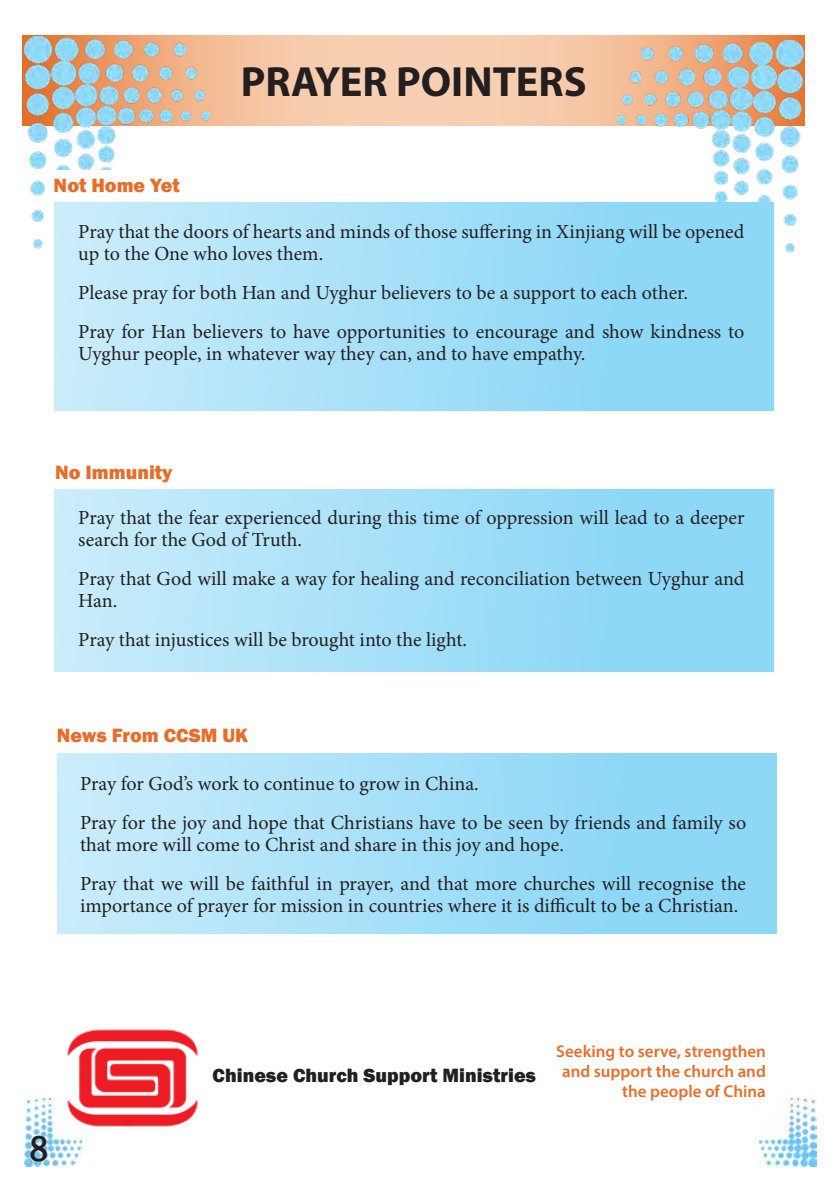
<style>
.page{position:relative;width:840px;height:1191px;background:#fff}
.page>*{position:absolute;margin:0;border:0;box-sizing:border-box;transform-origin:0 0}
.Heading{font:700 42.4px "Myriad Pro";color:#231f20}
.A5_Basic_Paragraph{font:500 condensed 36.8px "Franklin Gothic";color:#231f20}
.Prayer_Points{font:20px/22px "Minion Pro";letter-spacing:-.005em;color:#231f20}
.Text_Body{font:800 19.8px "Franklin Gothic";color:#e56e2a}
.Text_Body-2{font:800 19.8px "Franklin Gothic";color:#231f20}
.Text_Body-3{font:600 17px/19.8px "Myriad Pro";color:#e56e2a;text-align:right}
</style>
<div class="page">
<svg style="left:23px;top:35px;width:781px;height:90px;background:#f5c9a8"></svg>
<img style="left:24px;top:36px;width:185px;height:213px">
<img style="left:617px;top:41px;width:186px;height:218px">
<div style="left:52px;top:170px;width:67px;height:128px;background:#fff"></div>
<div style="left:54px;top:202px;width:719px;height:208px;background:linear-gradient(to right,#c8ecfb,#84d4f6)"></div>
<div style="left:54px;top:489px;width:719px;height:183px;background:linear-gradient(to right,#c8ecfb,#83d4f6)"></div>
<div style="left:57px;top:753px;width:718px;height:180px;background:linear-gradient(to right,#c8ecfb,#84d4f6)"></div>
<div style="left:54px;top:170px;width:360px;height:30px;background:#fff"></div>
<img style="left:759px;top:1098px;width:57px;height:68px">
<img style="left:24px;top:1098px;width:57px;height:68px">
<img style="left:60px;top:1029px;width:139px;height:104px">
<p class="Text_Body" style="left:54px;top:172px;width:128px">Not Home Yet</p>
<p class="Heading" style="left:241px;top:54px;width:347px">PRAYER POINTERS</p>
<p class="Prayer_Points" style="left:78px;top:221px;width:667px">Pray that the doors of hearts and minds of those suffering in Xinjiang will be opened up to the One who loves them.</p>
<p class="Prayer_Points" style="left:78px;top:282px;width:610px">Please pray for both Han and Uyghur believers to be a support to each other.</p>
<p class="Prayer_Points" style="left:78px;top:321px;width:667px">Pray for Han believers to have opportunities to encourage and show kindness to<br>Uyghur people, in whatever way they can, and to have empathy.</p>
<p class="Text_Body" style="left:55px;top:460px;width:119px">No Immunity</p>
<p class="Prayer_Points" style="left:78px;top:506px;width:667px">Pray that the fear experienced during this time of oppression will lead to a deeper search for the God of Truth.</p>
<p class="Prayer_Points" style="left:78px;top:567px;width:667px">Pray that God will make a way for healing and reconciliation between Uyghur and<br>Han.</p>
<p class="Prayer_Points" style="left:78px;top:628px;width:390px">Pray that injustices will be brought into the light.</p>
<p class="Text_Body" style="left:57px;top:723px;width:193px">News From CCSM UK</p>
<p class="Prayer_Points" style="left:80px;top:772px;width:400px">Pray for God’s work to continue to grow in China.</p>
<p class="Prayer_Points" style="left:80px;top:811px;width:667px">Pray for the joy and hope that Christians have to be seen by friends and family so that more will come to Christ and share in this joy and hope.</p>
<p class="Prayer_Points" style="left:80px;top:872px;width:667px">Pray that we will be faithful in prayer, and that more churches will recognise the importance of prayer for mission in countries where it is difficult to be a Christian.</p>
<p class="A5_Basic_Paragraph" style="left:30px;top:1124px;width:20px">8</p>
<p class="Text_Body-2" style="left:212px;top:1062px;width:325px">Chinese Church Support Ministries</p>
<p class="Text_Body-3" style="left:556px;top:1041px;width:211px">Seeking to serve, strengthen</p>
<p class="Text_Body-3" style="left:561px;top:1060px;width:205px">and support the church and the people of China</p>
</div>
